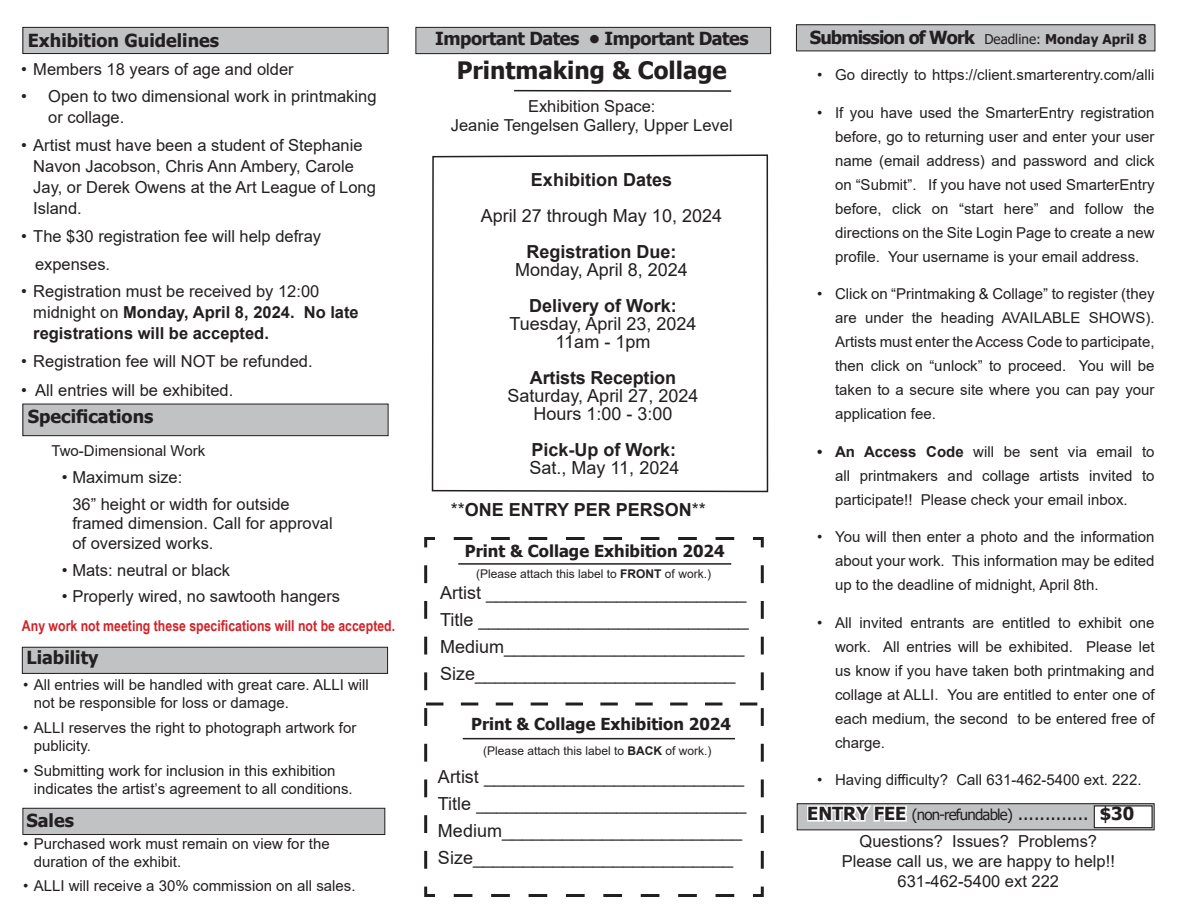
<style>
.page{position:relative;width:1188px;height:918px;background:#fff}
.page>*{position:absolute;margin:0;border:0;box-sizing:border-box;transform-origin:0 0}
.t1{font:700 24px "Tahoma";color:#231f20}
.t2{font:18px "Arial";color:#231f20}
.t3{font:700 18px "Arial";color:#231f20}
.t4{font:700 18px "Tahoma";color:#231f20}
.t5{font:700 18px "Tahoma";letter-spacing:-.05em;color:#231f20}
.t6{font:700 18px "Tahoma";letter-spacing:-.025em;color:#231f20}
.t7{font:16.5px/21px "Arial";color:#231f20}
.t8{font:700 16.5px/21px "Arial";color:#231f20}
.t9{font:700 16.5px "Tahoma";color:#231f20}
.t10{font:15px/24px "Arial";color:#231f20;text-align:justify}
.t11{font:700 15px "Arial Narrow";color:#d1232a}
.t12{font:15px "Tahoma";letter-spacing:-.05em;color:#231f20}
.t13{font:12px "Arial";color:#231f20}
.s1{font-weight:400}
.s2{font-weight:700}
.s3{font-weight:400;font-size:13.5px}
.s4{font-size:13.5px}
.s5{font-weight:700;font-size:18px;color:#fff}
.s6{font-size:18px}
.s7{font-weight:700;font-size:18px}
</style>
<div class="page">
<div style="left:416px;top:27px;width:355px;height:27px;background:#c1c2c4"></div>
<div style="left:416px;top:27px;width:355px;height:27px;border:1px solid #231f20"></div>
<div style="left:23px;top:27px;width:365px;height:27px;background:#c1c2c4"></div>
<div style="left:22px;top:27px;width:366px;height:27px;border:1px solid #231f20"></div>
<svg style="left:424px;top:537px;width:340px;height:360px"></svg>
<svg style="left:424px;top:556px;width:340px;height:322px"></svg>
<hr style="left:458px;top:563px;width:273px;height:2px;background:#231f20">
<hr style="left:514px;top:90px;width:217px;height:2px;background:#231f20">
<hr style="left:463px;top:738px;width:272px;height:1px;background:#231f20">
<div style="left:23px;top:404px;width:365px;height:32px;background:#c1c2c4"></div>
<div style="left:22px;top:404px;width:366px;height:32px;border:1px solid #231f20"></div>
<div style="left:22px;top:647px;width:366px;height:26px;background:#c1c2c4"></div>
<div style="left:22px;top:647px;width:366px;height:27px;border:1px solid #231f20"></div>
<div style="left:23px;top:808px;width:362px;height:27px;background:#c1c2c4"></div>
<div style="left:22px;top:808px;width:363px;height:27px;border:1px solid #231f20"></div>
<div style="left:796px;top:25px;width:359px;height:26px;background:#c1c2c4"></div>
<div style="left:796px;top:24px;width:359px;height:27px;border:1px solid #231f20"></div>
<div style="left:797px;top:804px;width:357px;height:26px;background:#c1c2c4"></div>
<div style="left:797px;top:803px;width:358px;height:27px;border:1px solid #231f20"></div>
<div style="left:1094px;top:806px;width:58px;height:22px;background:#fff"></div>
<div style="left:1094px;top:805px;width:59px;height:23px;border:1px solid #231f20"></div>
<svg style="left:431px;top:154px;width:338px;height:339px"></svg>
<p class="t4" style="left:28px;top:28px;width:193px">Exhibition Guidelines</p>
<p class="t7" style="left:21px;top:58px;width:274px">• Members 18 years of age and older</p>
<p class="t7" style="left:48px;top:86px;width:330px;text-indent:-27px">• Open to two dimensional work in printmaking or collage.</p>
<p class="t7" style="left:33px;top:135px;width:344px;text-indent:-12px">• Artist must have been a student of Stephanie Navon Jacobson, Chris Ann Ambery, Carole Jay, or Derek Owens at the Art League of Long Island.</p>
<p class="t7" style="left:21px;top:226px;width:301px">• The $30 registration fee will help defray</p>
<p class="t7" style="left:35px;top:253px;width:77px">expenses.</p>
<p class="t8" style="left:33px;top:281px;width:327px;text-indent:-12px"><span class="s1">• Registration must be received by 12:00 midnight on</span> Monday, April 8, 2024. No late registrations will be accepted.</p>
<p class="t7" style="left:21px;top:351px;width:293px">• Registration fee will NOT be refunded.</p>
<p class="t7" style="left:21px;top:380px;width:214px">• All entries will be exhibited.</p>
<p class="t4" style="left:28px;top:404px;width:127px">Specifications</p>
<p class="t10" style="left:51px;top:439px;width:155px">Two-Dimensional Work</p>
<p class="t7" style="left:62px;top:467px;width:122px">• Maximum size:</p>
<p class="t7" style="left:72px;top:494px;width:262px;line-height:19.8px">36” height or width for outside framed dimension. Call for approval of oversized works.</p>
<p class="t7" style="left:62px;top:559px;width:170px">• Mats: neutral or black</p>
<p class="t7" style="left:62px;top:586px;width:280px">• Properly wired, no sawtooth hangers</p>
<p class="t11" style="left:22px;top:615px;width:375px">Any work not meeting these specifications will not be accepted.</p>
<p class="t4" style="left:26px;top:645px;width:74px">Liability</p>
<p class="t10" style="left:34px;top:676px;width:337px;line-height:18px;text-indent:-10px">• All entries will be handled with great care. ALLI will not be responsible for loss or damage.</p>
<p class="t10" style="left:34px;top:719px;width:324px;line-height:18px;text-indent:-10px">• ALLI reserves the right to photograph artwork for publicity.</p>
<p class="t10" style="left:34px;top:761px;width:321px;line-height:18px;text-indent:-10px">• Submitting work for inclusion in this exhibition indicates the artist’s agreement to all conditions.</p>
<p class="t4" style="left:26px;top:808px;width:49px">Sales</p>
<p class="t10" style="left:34px;top:834px;width:297px;line-height:18px;text-indent:-10px">• Purchased work must remain on view for the duration of the exhibit.</p>
<p class="t10" style="left:23px;top:874px;width:334px">• ALLI will receive a 30% commission on all sales.</p>
<p class="t6" style="left:435px;top:26px;width:315px">Important Dates • Important Dates</p>
<p class="t1" style="left:457px;top:54px;width:272px">Printmaking &amp; Collage</p>
<p class="t7" style="left:528px;top:95px;width:129px">Exhibition Space:</p>
<p class="t7" style="left:451px;top:115px;width:283px">Jeanie Tengelsen Gallery, Upper Level</p>
<p class="t3" style="left:531px;top:167px;width:143px">Exhibition Dates</p>
<p class="t2" style="left:481px;top:204px;width:243px">April 27 through May 10, 2024</p>
<p class="t3" style="left:526px;top:239px;width:152px">Registration Due:</p>
<p class="t2" style="left:515px;top:258px;width:174px">Monday, April 8, 2024</p>
<p class="t3" style="left:529px;top:293px;width:149px">Delivery of Work:</p>
<p class="t2" style="left:509px;top:312px;width:189px">Tuesday, April 23, 2024</p>
<p class="t2" style="left:556px;top:330px;width:96px">11am - 1pm</p>
<p class="t3" style="left:530px;top:365px;width:148px">Artists Reception</p>
<p class="t2" style="left:508px;top:384px;width:192px">Saturday, April 27, 2024</p>
<p class="t2" style="left:533px;top:402px;width:141px">Hours 1:00 - 3:00</p>
<p class="t3" style="left:531px;top:437px;width:146px">Pick-Up of Work:</p>
<p class="t2" style="left:530px;top:456px;width:151px">Sat., May 11, 2024</p>
<p class="t3" style="left:451px;top:497px;width:257px"><span class="s1">**</span>ONE ENTRY PER PERSON<span class="s1">**</span></p>
<p class="t9" style="left:465px;top:539px;width:261px">Print &amp; Collage Exhibition 2024</p>
<p class="t2" style="left:440px;top:580px;width:308px">Artist __________________________</p>
<p class="t2" style="left:440px;top:607px;width:310px">Title ___________________________</p>
<p class="t2" style="left:440px;top:634px;width:306px">Medium________________________</p>
<p class="t2" style="left:440px;top:661px;width:297px">Size__________________________</p>
<p class="t13" style="left:476px;top:566px;width:236px">(Please attach this label to <span class="s2">FRONT</span> of work.)</p>
<p class="t9" style="left:471px;top:713px;width:261px">Print &amp; Collage Exhibition 2024</p>
<p class="t2" style="left:438px;top:764px;width:308px">Artist __________________________</p>
<p class="t2" style="left:438px;top:791px;width:310px">Title ___________________________</p>
<p class="t2" style="left:438px;top:818px;width:306px">Medium________________________</p>
<p class="t2" style="left:438px;top:845px;width:297px">Size__________________________</p>
<p class="t13" style="left:483px;top:743px;width:230px">(Please attach this label to <span class="s2">BACK</span> of work.)</p>
<p class="t5" style="left:810px;top:25px;width:338px">Submission of Work <span class="s3">Deadline:</span> <span class="s4">Monday April 8</span></p>
<p class="t10" style="left:817px;top:63px;width:339px">• Go directly to https://client.smarterentry.com/alli</p>
<p class="t10" style="left:835px;top:100px;width:321px;text-indent:-18px">• If you have used the SmarterEntry registration before, go to returning user and enter your user name (email address) and password and click on “Submit”. If you have not used SmarterEntry before, click on “start here” and follow the directions on the Site Login Page to create a new profile. Your username is your email address.</p>
<p class="t10" style="left:835px;top:282px;width:321px;text-indent:-18px">• Click on “Printmaking &amp; Collage” to register (they are under the heading AVAILABLE SHOWS).<br>Artists must enter the Access Code to participate, then click on “unlock” to proceed. You will be taken to a secure site where you can pay your application fee.</p>
<p class="t10" style="left:835px;top:439px;width:321px;text-indent:-18px"><span class="s2">• An Access Code</span> will be sent via email to all printmakers and collage artists invited to participate!! Please check your email inbox.</p>
<p class="t10" style="left:835px;top:525px;width:321px;text-indent:-18px">• You will then enter a photo and the information about your work. This information may be edited up to the deadline of midnight, April 8th.</p>
<p class="t10" style="left:835px;top:610px;width:321px;text-indent:-18px">• All invited entrants are entitled to exhibit one work. All entries will be exhibited. Please let us know if you have taken both printmaking and collage at ALLI. You are entitled to enter one of each medium, the second to be entered free of charge.</p>
<p class="t10" style="left:817px;top:768px;width:326px">• Having difficulty? Call 631-462-5400 ext. 222.</p>
<p class="t12" style="left:807px;top:805px;width:328px"><span class="s5">ENTRY FEE</span> (non-refundable) <span class="s6">.............</span> <span class="s7">$30</span></p>
<p class="t7" style="left:860px;top:831px;width:239px">Questions? Issues? Problems?</p>
<p class="t7" style="left:842px;top:850px;width:275px">Please call us, we are happy to help!!</p>
<p class="t7" style="left:898px;top:870px;width:163px">631-462-5400 ext 222</p>
</div>
